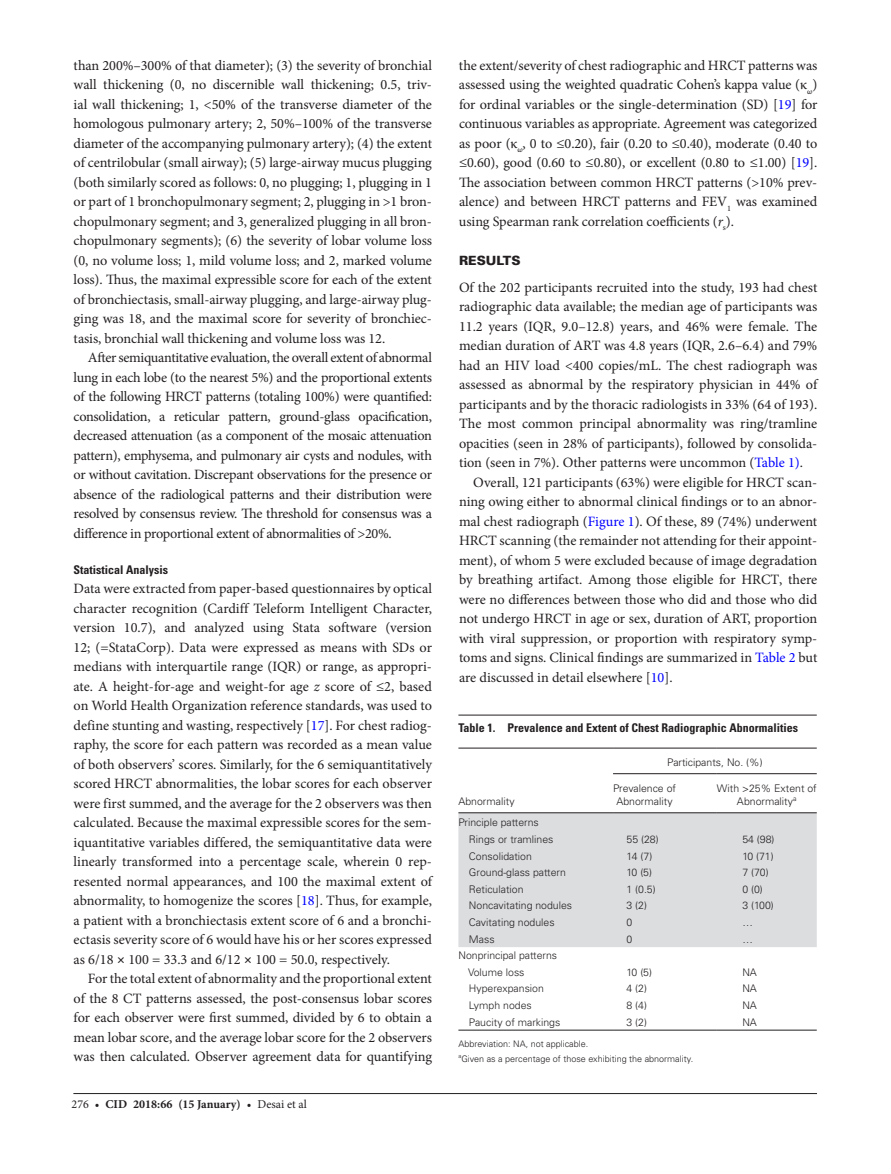
<style>
.page{position:relative;width:891px;height:1174px;background:#fff}
.page>*{position:absolute;margin:0;border:0;box-sizing:border-box;transform-origin:0 0}
.t1{font:14.25px/19.5px "Minion Pro";letter-spacing:-.005em;color:#231f20;text-align:justify}
.t2{font:900 12.75px "Univers LT Std";color:#231f20}
.t3{font:700 condensed 12px "Univers LT Std";color:#231f20}
.t4{font:700 12px "Minion Pro";color:#231f20}
.t5{font:300 10.5px/13.5px "Univers LT Std";color:#231f20;text-align:center}
.t6{font:300 9px "Univers LT Std";color:#231f20}
.t7{font:300 6px "Univers LT Std";color:#231f20}
.s1{font-style:italic}
.s2{color:#00f}
.s3{font-family:"Gandhari Unicode"}
.s4{font-weight:400}
</style>
<div class="page">
<hr style="left:73px;top:1093px;width:744px;height:1px;background:#231f20">
<hr style="left:458px;top:715px;width:359px;height:1px;background:#231f20">
<div style="left:458px;top:813px;width:359px;height:134px;background:#dcdddf"></div>
<hr style="left:458px;top:748px;width:155px;height:1px;background:#231f20">
<hr style="left:613px;top:748px;width:104px;height:1px;background:#231f20">
<hr style="left:717px;top:748px;width:100px;height:1px;background:#231f20">
<hr style="left:613px;top:773px;width:104px;height:1px;background:#231f20">
<hr style="left:613px;top:812px;width:104px;height:1px;background:#231f20">
<hr style="left:717px;top:773px;width:100px;height:1px;background:#231f20">
<hr style="left:717px;top:812px;width:100px;height:1px;background:#231f20">
<hr style="left:458px;top:812px;width:155px;height:1px;background:#231f20">
<hr style="left:458px;top:1030px;width:155px;height:1px;background:#231f20">
<hr style="left:613px;top:1030px;width:104px;height:1px;background:#231f20">
<hr style="left:717px;top:1030px;width:100px;height:1px;background:#231f20">
<p class="t1" style="left:74px;top:55px;width:360px">than 200%–300% of that diameter); (3) the severity of bronchial wall thickening (0, no discernible wall thickening; 0.5, triv&shy;ial wall thickening; 1, &lt;50% of the transverse diameter of the homologous pulmonary artery; 2, 50%–100% of the transverse diameter of the accompanying pulmonary artery); (4) the extent of centrilobular (small airway); (5) large-airway mucus plugging (both similarly scored as follows: 0, no plugging; 1, plugging in 1 or part of 1 bronchopulmonary segment; 2, plugging in &gt;1 bron&shy;chopulmonary segment; and 3, generalized plugging in all bron&shy;chopulmonary segments); (6) the severity of lobar volume loss (0, no volume loss; 1, mild volume loss; and 2, marked volume loss). Thus, the maximal expressible score for each of the extent of bronchiectasis, small-airway plugging, and large-airway plug&shy;ging was 18, and the maximal score for severity of bronchiec&shy;tasis, bronchial wall thickening and volume loss was 12.</p>
<p class="t1" style="left:74px;top:348px;width:360px;text-indent:14px">After semiquantitative evaluation, the overall extent of abnormal lung in each lobe (to the nearest 5%) and the proportional extents of the following HRCT patterns (totaling 100%) were quantified: consolidation, a reticular pattern, ground-glass opacification, decreased attenuation (as a component of the mosaic attenuation pattern), emphysema, and pulmonary air cysts and nodules, with or without cavitation. Discrepant observations for the presence or absence of the radiological patterns and their distribution were resolved by consensus review. The threshold for consensus was a difference in proportional extent of abnormalities of &gt;20%.</p>
<p class="t3" style="left:74px;top:562px;width:96px">Statistical Analysis</p>
<p class="t1" style="left:74px;top:579px;width:360px">Data were extracted from paper-based questionnaires by optical character recognition (Cardiff Teleform Intelligent Character, version 10.7), and analyzed using Stata software (version 12; (=StataCorp). Data were expressed as means with SDs or medians with interquartile range (IQR) or range, as appropri&shy;ate. A height-for-age and weight-for age <span class="s1">z</span> score of ≤2, based on World Health Organization reference standards, was used to define stunting and wasting, respectively [<span class="s2">17</span>]. For chest radiog&shy;raphy, the score for each pattern was recorded as a mean value of both observers’ scores. Similarly, for the 6 semiquantitatively scored HRCT abnormalities, the lobar scores for each observer were first summed, and the average for the 2 observers was then calculated. Because the maximal expressible scores for the sem&shy;iquantitative variables differed, the semiquantitative data were linearly transformed into a percentage scale, wherein 0 rep&shy;resented normal appearances, and 100 the maximal extent of abnormality, to homogenize the scores [<span class="s2">18</span>]. Thus, for example, a patient with a bronchiectasis extent score of 6 and a bronchi&shy;ectasis severity score of 6 would have his or her scores expressed as 6/18 <span class="s3">×</span> 100 = 33.3 and 6/12 <span class="s3">×</span> 100 = 50.0, respectively.</p>
<p class="t1" style="left:74px;top:969px;width:360px;text-indent:14px">For the total extent of abnormality and the proportional extent of the 8 CT patterns assessed, the post-consensus lobar scores for each observer were first summed, divided by 6 to obtain a mean lobar score, and the average lobar score for the 2 observers was then calculated. Observer agreement data for quantifying</p>
<p class="t4" style="left:72px;top:1095px;width:237px"><span class="s4">276 •</span> CID 2018:66 (15 January) <span class="s4">• Desai et al</span></p>
<p class="t1" style="left:459px;top:55px;width:360px">the extent/severity of chest radiographic and HRCT patterns was assessed using the weighted quadratic Cohen’s kappa value (κ<sub>ω</sub>) for ordinal variables or the single-determination (SD) [<span class="s2">19</span>] for continuous variables as appropriate. Agreement was categorized as poor (κ<sub>ω</sub>, 0 to ≤0.20), fair (0.20 to ≤0.40), moderate (0.40 to ≤0.60), good (0.60 to ≤0.80), or excellent (0.80 to ≤1.00) [<span class="s2">19</span>].<br>The association between common HRCT patterns (&gt;10% prev&shy;alence) and between HRCT patterns and FEV<sub>1</sub> was examined using Spearman rank correlation coefficients (<span class="s1">r</span><sub>s</sub>).</p>
<p class="t2" style="left:459px;top:252px;width:63px">RESULTS</p>
<p class="t1" style="left:459px;top:277px;width:360px">Of the 202 participants recruited into the study, 193 had chest radiographic data available; the median age of participants was 11.2 years (IQR, 9.0–12.8) years, and 46% were female. The median duration of ART was 4.8 years (IQR, 2.6–6.4) and 79% had an HIV load &lt;400 copies/mL. The chest radiograph was assessed as abnormal by the respiratory physician in 44% of participants and by the thoracic radiologists in 33% (64 of 193).<br>The most common principal abnormality was ring/tramline opacities (seen in 28% of participants), followed by consolida&shy;tion (seen in 7%). Other patterns were uncommon (<span class="s2">Table 1)</span>.</p>
<p class="t1" style="left:459px;top:472px;width:360px;text-indent:14px">Overall, 121 participants (63%) were eligible for HRCT scan&shy;ning owing either to abnormal clinical findings or to an abnor&shy;mal chest radiograph (<span class="s2">Figure 1</span>). Of these, 89 (74%) underwent HRCT scanning (the remainder not attending for their appoint&shy;ment), of whom 5 were excluded because of image degradation by breathing artifact. Among those eligible for HRCT, there were no differences between those who did and those who did not undergo HRCT in age or sex, duration of ART, proportion with viral suppression, or proportion with respiratory symp&shy;toms and signs. Clinical findings are summarized in <span class="s2">Table 2</span> but are discussed in detail elsewhere [<span class="s2">10</span>].</p>
<p class="t3" style="left:458px;top:720px;width:341px">Table 1. Prevalence and Extent of Chest Radiographic Abnormalities</p>
<p class="t5" style="left:458px;top:795px;width:58px">Abnormality</p>
<p class="t5" style="left:469px;top:814px;width:86px;line-height:16.6px;text-align:left;text-indent:-10px">Principle patterns<br>Rings or tramlines</p>
<p class="t5" style="left:667px;top:756px;width:97px">Participants, No. (%)</p>
<p class="t5" style="left:613px;top:781px;width:64px">Prevalence of<br>Abnormality</p>
<p class="t5" style="left:717px;top:781px;width:101px">With &gt;25% Extent of<br>Abnormality<sup>a</sup></p>
<p class="t5" style="left:627px;top:833px;width:34px">55 (28)</p>
<p class="t5" style="left:742px;top:833px;width:34px">54 (98)</p>
<p class="t5" style="left:469px;top:849px;width:65px">Consolidation</p>
<p class="t5" style="left:627px;top:849px;width:27px">14 (7)</p>
<p class="t5" style="left:742px;top:849px;width:33px">10 (71)</p>
<p class="t5" style="left:469px;top:866px;width:98px">Ground-glass pattern</p>
<p class="t5" style="left:627px;top:866px;width:27px">10 (5)</p>
<p class="t5" style="left:742px;top:866px;width:28px">7 (70)</p>
<p class="t5" style="left:469px;top:882px;width:56px">Reticulation</p>
<p class="t5" style="left:627px;top:882px;width:31px">1 (0.5)</p>
<p class="t5" style="left:742px;top:882px;width:22px">0 (0)</p>
<p class="t5" style="left:469px;top:899px;width:105px">Noncavitating nodules</p>
<p class="t5" style="left:627px;top:899px;width:22px">3 (2)</p>
<p class="t5" style="left:742px;top:899px;width:33px">3 (100)</p>
<p class="t5" style="left:469px;top:916px;width:87px">Cavitating nodules</p>
<p class="t5" style="left:627px;top:916px;width:7px">0</p>
<p class="t5" style="left:742px;top:916px;width:12px">…</p>
<p class="t5" style="left:469px;top:932px;width:27px">Mass</p>
<p class="t5" style="left:627px;top:932px;width:7px">0</p>
<p class="t5" style="left:742px;top:932px;width:12px">…</p>
<p class="t5" style="left:468px;top:947px;width:90px;line-height:16.6px;text-align:left;text-indent:-10px">Nonprincipal patterns<br>Volume loss</p>
<p class="t5" style="left:627px;top:965px;width:27px">10 (5)</p>
<p class="t5" style="left:742px;top:965px;width:16px">NA</p>
<p class="t5" style="left:469px;top:982px;width:77px">Hyperexpansion</p>
<p class="t5" style="left:627px;top:982px;width:22px">4 (2)</p>
<p class="t5" style="left:742px;top:982px;width:16px">NA</p>
<p class="t5" style="left:469px;top:999px;width:64px">Lymph nodes</p>
<p class="t5" style="left:627px;top:999px;width:22px">8 (4)</p>
<p class="t5" style="left:742px;top:999px;width:16px">NA</p>
<p class="t5" style="left:469px;top:1015px;width:93px">Paucity of markings</p>
<p class="t5" style="left:627px;top:1015px;width:22px">3 (2)</p>
<p class="t5" style="left:742px;top:1015px;width:16px">NA</p>
<p class="t6" style="left:458px;top:1038px;width:131px">Abbreviation: NA, not applicable.</p>
<p class="t7" style="left:458px;top:1052px;width:4px">a</p>
<p class="t6" style="left:461px;top:1053px;width:233px">Given as a percentage of those exhibiting the abnormality.</p>
</div>
